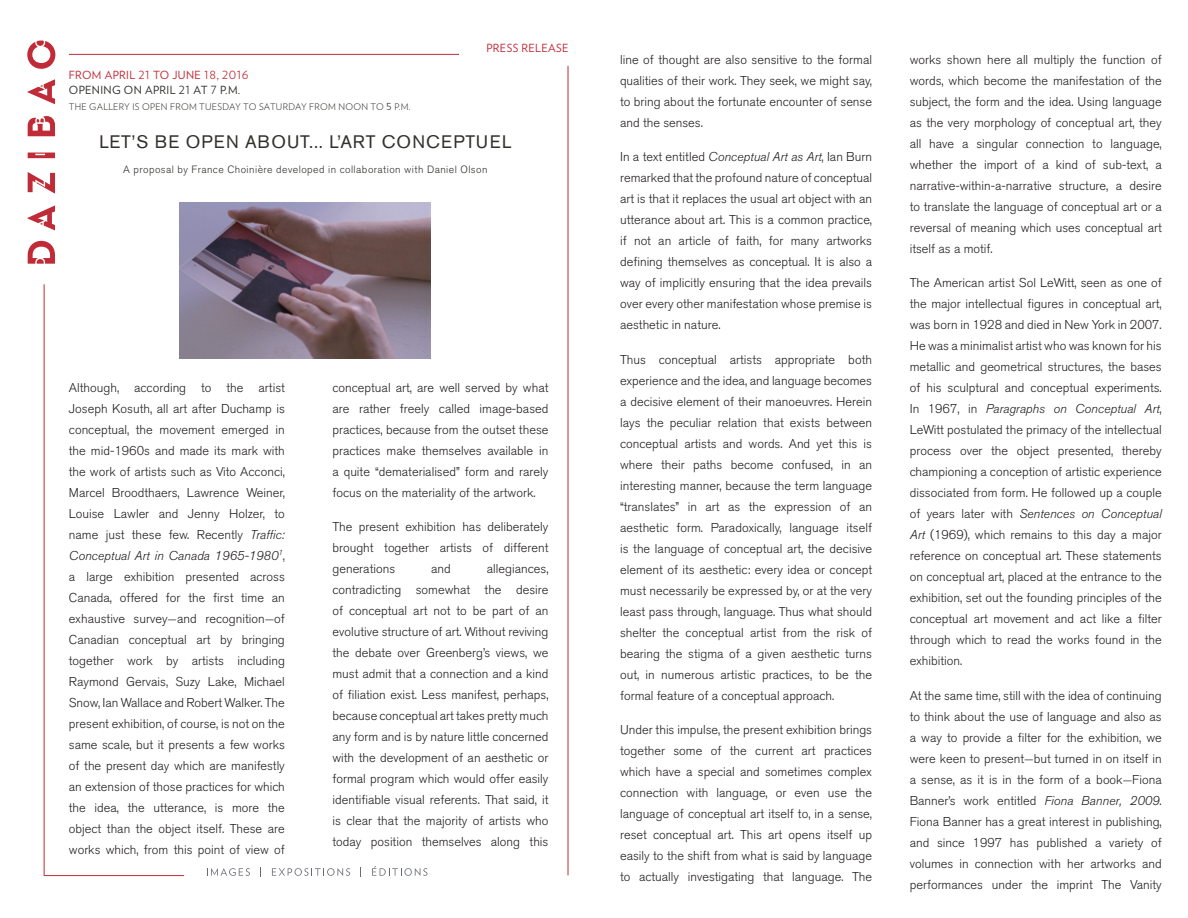
<style>
.page{position:relative;width:1188px;height:918px;background:#fff}
.page>*{position:absolute;margin:0;border:0;box-sizing:border-box;transform-origin:0 0}
.t1{font:18px "Akzidenz Grotesk BE";letter-spacing:.06em;color:#32312e}
.t2{font:300 12.75px/21px "Akzidenz Grotesk BE";color:#231f20;text-align:justify}
.t3{font:11.25px/15.3px "Verlag";letter-spacing:.03em;color:#32312e}
.t4{font:11.25px "Verlag";letter-spacing:.03em;color:#bf2b37}
.t5{font:300 10.5px "Akzidenz Grotesk BE";letter-spacing:.04em;color:#32312e}
.t6{font:300 9.15px "Verlag";letter-spacing:.03em;color:#32312e}
.s1{color:#bf2b37}
.s2{font-weight:300;font-size:14.25px;color:#bf2b37}
.s3{font-weight:300;font-size:14.25px}
.s4{font-size:12.3px}
.s5{font-style:italic}
.s6{font-family:"Verlag"}
</style>
<div class="page">
<svg style="left:28px;top:241px;width:27px;height:23px"></svg>
<svg style="left:27px;top:205px;width:28px;height:25px"></svg>
<svg style="left:28px;top:172px;width:27px;height:21px"></svg>
<svg style="left:28px;top:153px;width:27px;height:5px"></svg>
<svg style="left:28px;top:116px;width:27px;height:20px"></svg>
<svg style="left:27px;top:79px;width:28px;height:25px"></svg>
<svg style="left:27px;top:40px;width:28px;height:29px"></svg>
<hr style="left:69px;top:54px;width:390px;height:1px;background:#bf2b37">
<hr style="left:44px;top:284px;width:1px;height:592px;background:#bf2b37">
<svg style="left:207px;top:868px;width:43px;height:8px"></svg>
<svg style="left:272px;top:868px;width:78px;height:8px"></svg>
<svg style="left:372px;top:866px;width:55px;height:10px"></svg>
<hr style="left:568px;top:66px;width:1px;height:809px;background:#bf2b37">
<hr style="left:44px;top:875px;width:140px;height:1px;background:#bf2b37">
<img style="left:179px;top:202px;width:252px;height:157px">
<p class="t3" style="left:69px;top:67px;width:181px"><span class="s1">FROM APRIL</span> <span class="s2">21</span> <span class="s1">TO JUNE</span> <span class="s2">18, 2016<br></span>OPENING ON APRIL <span class="s3">21</span> AT <span class="s3">7</span> P.M.</p>
<p class="t6" style="left:69px;top:100px;width:343px">THE GALLERY IS OPEN FROM TUESDAY TO SATURDAY FROM NOON TO <span class="s4">5</span> P.M.</p>
<p class="t4" style="left:486px;top:39px;width:84px">PRESS RELEASE</p>
<h1 class="t1" style="left:99px;top:131px;width:414px">LET’S BE OPEN ABOUT... L’ART CONCEPTUEL</h1>
<p class="t5" style="left:123px;top:164px;width:366px">A proposal by France Choinière developed in collaboration with Daniel Olson</p>
<p class="t2" style="left:69px;top:377px;width:218px">Although, according to the artist Joseph Kosuth, all art after Duchamp is conceptual, the movement emerged in the mid-1960s and made its mark with the work of artists such as Vito Acconci, Marcel Broodthaers, Lawrence Weiner, Louise Lawler and Jenny Holzer, to name just these few. Recently <span class="s5">Traffic:<br>Conceptual Art in Canada 1965-1980</span><sup>1</sup>, a large exhibition presented across Canada, offered for the first time an exhaustive survey<span class="s6">—</span>and recognition<span class="s6">—</span>of Canadian conceptual art by bringing together work by artists including Raymond Gervais, Suzy Lake, Michael Snow, Ian Wallace and Robert Walker. The present exhibition, of course, is not on the same scale, but it presents a few works of the present day which are manifestly an extension of those practices for which the idea, the utterance, is more the object than the object itself. These are works which, from this point of view of</p>
<p class="t2" style="left:332px;top:377px;width:218px">conceptual art, are well served by what are rather freely called image-based practices, because from the outset these practices make themselves available in a quite “dematerialised” form and rarely focus on the materiality of the artwork.</p>
<p class="t2" style="left:332px;top:516px;width:217px">The present exhibition has deliberately brought together artists of different generations</p>
<p class="t2" style="left:332px;top:558px;width:218px;text-indent:154px">allegiances, contradicting somewhat the desire of conceptual art not to be part of an evolutive structure of art. Without reviving the debate over Greenberg’s views, we must admit that a connection and a kind of filiation exist. Less manifest, perhaps, because conceptual art takes pretty much any form and is by nature little concerned with the development of an aesthetic or formal program which would offer easily identifiable visual referents. That said, it is clear that the majority of artists who today position themselves along this</p>
<p class="t2" style="left:431px;top:558px;width:21px">and</p>
<p class="t2" style="left:620px;top:49px;width:254px">line of thought are also sensitive to the formal qualities of their work. They seek, we might say, to bring about the fortunate encounter of sense and the senses.</p>
<p class="t2" style="left:620px;top:146px;width:254px">In a text entitled <span class="s5">Conceptual Art as Art</span>, Ian Burn remarked that the profound nature of conceptual art is that it replaces the usual art object with an utterance about art. This is a common practice, if not an article of faith, for many artworks defining themselves as conceptual. It is also a way of implicitly ensuring that the idea prevails over every other manifestation whose premise is aesthetic in nature.</p>
<p class="t2" style="left:620px;top:349px;width:254px">Thus conceptual artists appropriate both experience and the idea, and language becomes a decisive element of their manoeuvres. Herein lays the peculiar relation that exists between conceptual artists and words. And yet this is where their paths become confused, in an interesting manner, because the term language “translates” in art as the expression of an aesthetic form. Paradoxically, language itself is the language of conceptual art, the decisive element of its aesthetic: every idea or concept must necessarily be expressed by, or at the very least pass through, language. Thus what should shelter the conceptual artist from the risk of bearing the stigma of a given aesthetic turns out, in numerous artistic practices, to be the formal feature of a conceptual approach.</p>
<p class="t2" style="left:620px;top:719px;width:254px">Under this impulse, the present exhibition brings together some of the current art practices which have a special and sometimes complex connection with language, or even use the language of conceptual art itself to, in a sense, reset conceptual art. This art opens itself up easily to the shift from what is said by language to actually investigating that language. The</p>
<p class="t2" style="left:910px;top:49px;width:254px">works shown here all multiply the function of words, which become the manifestation of the subject, the form and the idea. Using language as the very morphology of conceptual art, they all have a singular connection to language, whether the import of a kind of sub-text, a narrative-within-a-narrative structure, a desire to translate the language of conceptual art or a reversal of meaning which uses conceptual art itself as a motif.</p>
<p class="t2" style="left:910px;top:272px;width:254px">The American artist Sol LeWitt, seen as one of the major intellectual figures in conceptual art, was born in 1928 and died in New York in 2007.<br>He was a minimalist artist who was known for his metallic and geometrical structures, the bases of his sculptural and conceptual experiments.<br>In 1967, in <span class="s5">Paragraphs on Conceptual Art</span>, LeWitt postulated the primacy of the intellectual process over the object presented, thereby championing a conception of artistic experience dissociated from form. He followed up a couple of years later with <span class="s5">Sentences on Conceptual Art</span> (1969), which remains to this day a major reference on conceptual art. These statements on conceptual art, placed at the entrance to the exhibition, set out the founding principles of the conceptual art movement and act like a filter through which to read the works found in the exhibition.</p>
<p class="t2" style="left:910px;top:685px;width:254px">At the same time, still with the idea of continuing to think about the use of language and also as a way to provide a filter for the exhibition, we were keen to present<span class="s6">—</span>but turned in on itself in a sense, as it is in the form of a book<span class="s6">—</span>Fiona Banner’s work entitled <span class="s5">Fiona Banner, 2009</span>.<br>Fiona Banner has a great interest in publishing, and since 1997 has published a variety of volumes in connection with her artworks and performances under the imprint The Vanity</p>
</div>
